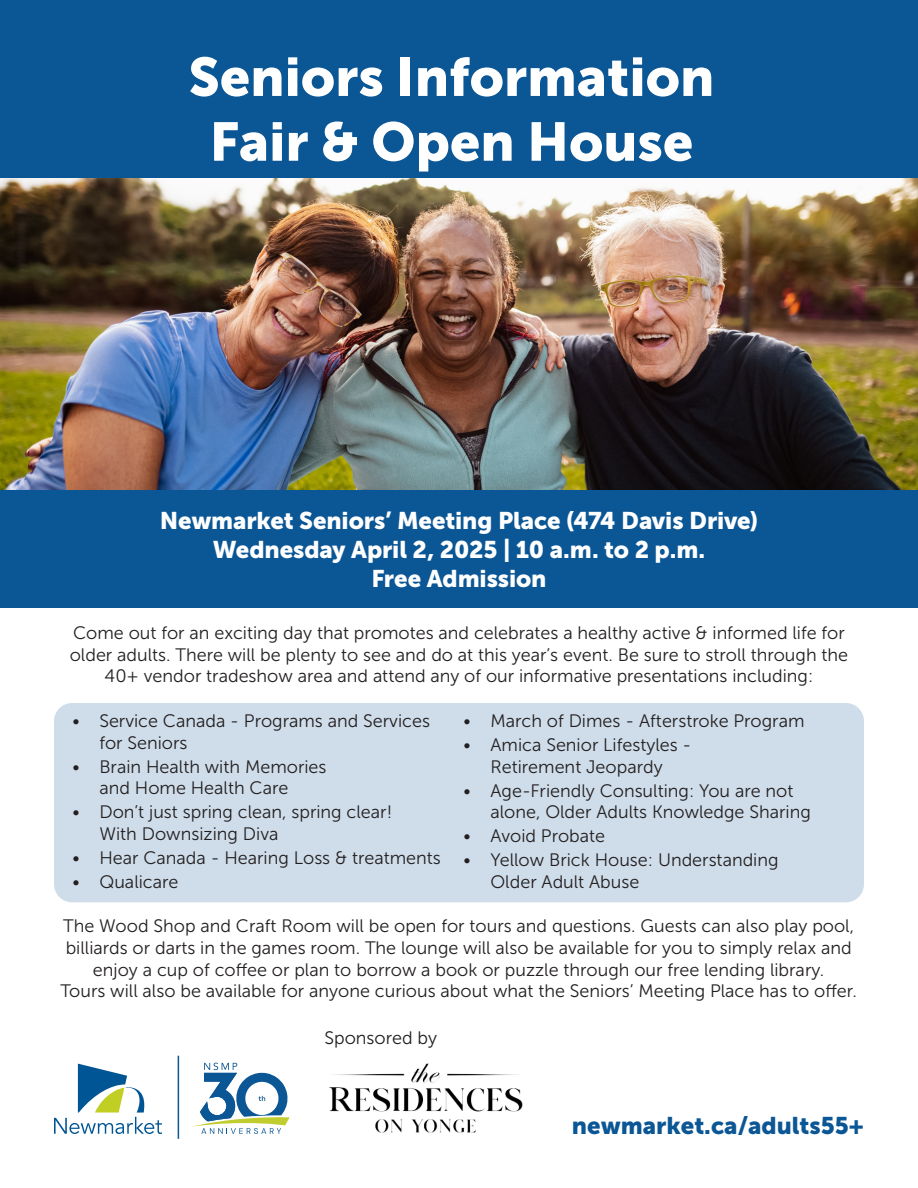
<style>
.page{position:relative;width:918px;height:1188px;background:#fff}
.page>*{position:absolute;margin:0;border:0;box-sizing:border-box;transform-origin:0 0}
.t1{font:54px "Museo Sans 900";color:#fff}
.t2{font:24px "Museo Sans 900";letter-spacing:-.005em;color:#fff}
.t3{font:24px "Museo Sans 900";color:#0b5695}
.t4{font:18px/21.6px "Museo Sans 300";color:#231f20}
</style>
<div class="page">
<div style="left:54px;top:703px;width:810px;height:199px;background:#cfddea;border-radius:18px"></div>
<svg style="left:54px;top:1064px;width:108px;height:70px"></svg>
<div style="left:0;top:0;width:918px;height:608px;background:#0b5695"></div>
<img style="left:0;top:179px;width:918px;height:310px">
<svg style="left:192px;top:1063px;width:98px;height:71px"></svg>
<hr style="left:178px;top:1056px;width:1px;height:83px;background:#0b5695">
<img style="left:329px;top:1063px;width:194px;height:70px">
<p class="t1" style="left:189px;top:46px;width:527px">Seniors Information</p>
<p class="t1" style="left:210px;top:111px;width:485px">Fair &amp; Open House</p>
<p class="t2" style="left:160px;top:507px;width:600px">Newmarket Seniors’ Meeting Place (474 Davis Drive)</p>
<p class="t2" style="left:213px;top:536px;width:494px">Wednesday April 2, 2025 | 10 a.m. to 2 p.m.</p>
<p class="t2" style="left:371px;top:565px;width:177px">Free Admission</p>
<p class="t4" style="left:70px;top:622px;width:780px;text-align:center">Come out for an exciting day that promotes and celebrates a healthy active &amp; informed life for older adults. There will be plenty to see and do at this year’s event. Be sure to stroll through the<br>40+ vendor tradeshow area and attend any of our informative presentations including:</p>
<p class="t4" style="left:99px;top:710px;width:332px;text-indent:-27px">• Service Canada - Programs and Services for Seniors</p>
<p class="t4" style="left:99px;top:756px;width:229px;text-indent:-27px">• Brain Health with Memories and Home Health Care</p>
<p class="t4" style="left:99px;top:802px;width:294px;text-indent:-27px">• Don’t just spring clean, spring clear!<br>With Downsizing Diva</p>
<p class="t4" style="left:72px;top:847px;width:370px">• Hear Canada - Hearing Loss &amp; treatments</p>
<p class="t4" style="left:72px;top:871px;width:108px">• Qualicare</p>
<p class="t4" style="left:464px;top:710px;width:343px">• March of Dimes - Afterstroke Program</p>
<p class="t4" style="left:464px;top:734px;width:229px;text-align:center">• Amica Senior Lifestyles -<br>Retirement Jeopardy</p>
<p class="t4" style="left:490px;top:780px;width:322px;text-indent:-27px">• Age-Friendly Consulting: You are not alone, Older Adults Knowledge Sharing</p>
<p class="t4" style="left:464px;top:826px;width:143px">• Avoid Probate</p>
<p class="t4" style="left:490px;top:850px;width:290px;text-indent:-27px">• Yellow Brick House: Understanding<br>Older Adult Abuse</p>
<p class="t4" style="left:63px;top:915px;width:792px;text-align:center">The Wood Shop and Craft Room will be open for tours and questions. Guests can also play pool, billiards or darts in the games room. The lounge will also be available for you to simply relax and enjoy a cup of coffee or plan to borrow a book or puzzle through our free lending library.</p>
<p class="t4" style="left:60px;top:980px;width:798px">Tours will also be available for anyone curious about what the Seniors’ Meeting Place has to offer.</p>
<p class="t4" style="left:324px;top:1027px;width:114px">Sponsored by</p>
<p class="t3" style="left:572px;top:1112px;width:294px">newmarket.ca/adults55+</p>
</div>
